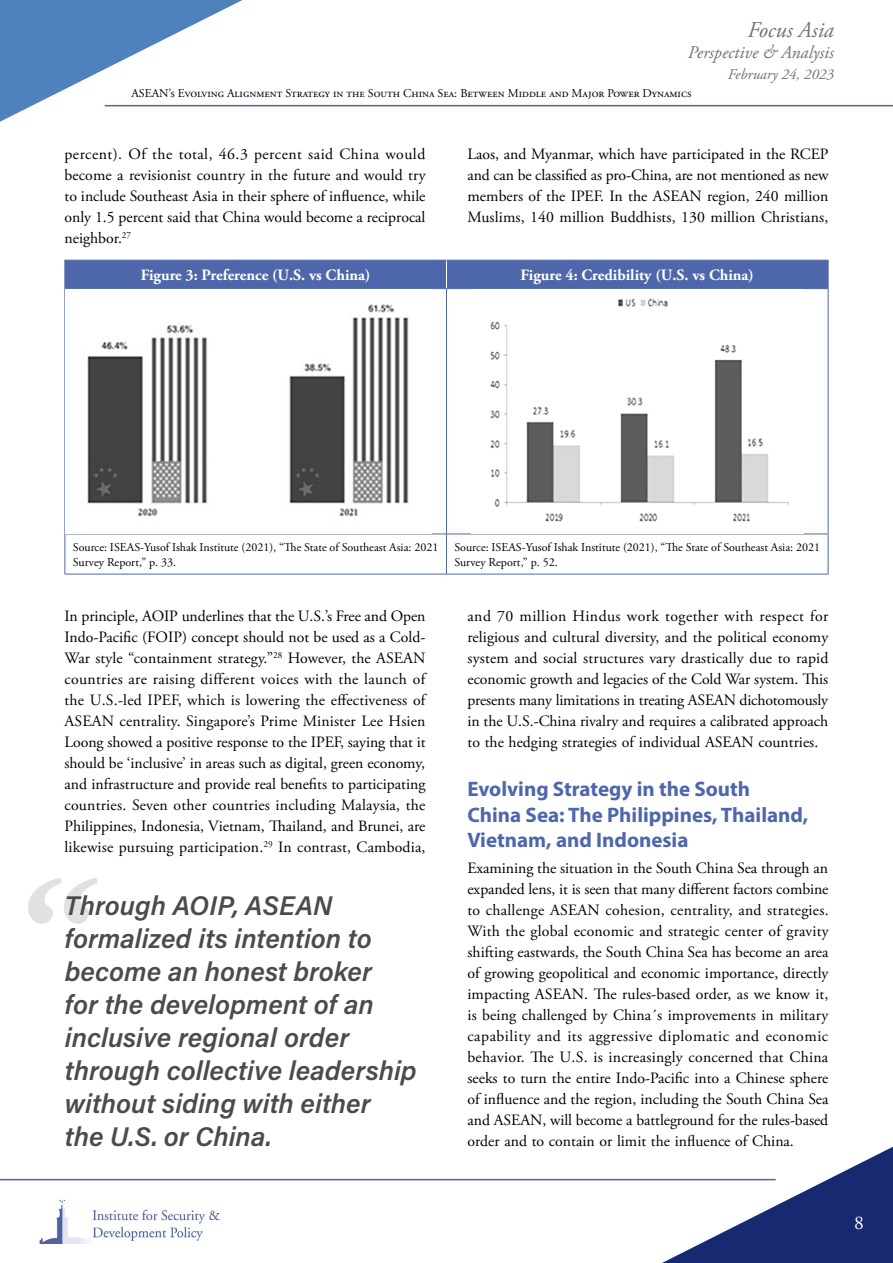
<style>
.page{position:relative;width:893px;height:1263px;background:#fff}
.page>*{position:absolute;margin:0;border:0;box-sizing:border-box;transform-origin:0 0}
.t1{font:27px/33px "Acumin Variable Concept";color:#4b4b4d}
.t2{font:italic 22.5px "Adobe Garamond Pro";color:#707172}
.t3{font:700 21px/25.5px "Myriad Pro";color:#4e67aa}
.t4{font:19.5px "Adobe Garamond Pro";color:#fff}
.t5{font:italic 18px "Adobe Garamond Pro";color:#707172}
.t6{font:15.75px/21px "Adobe Garamond Pro";color:#000;text-align:justify}
.t7{font:700 15.75px "Adobe Garamond Pro";color:#fff}
.t8{font:italic 15px "Adobe Garamond Pro";color:#707172}
.t9{font:12px/14.4px "Adobe Garamond Pro";color:#000}
</style>
<div class="page">
<hr style="left:105px;top:105px;width:788px;height:1px;background:#5066a7">
<svg style="left:0;top:0;width:268px;height:122px"></svg>
<svg style="left:637px;top:1146px;width:256px;height:117px"></svg>
<hr style="left:0;top:1179px;width:776px;height:1px;background:#5066a7">
<img style="left:39px;top:1199px;width:181px;height:44px">
<hr style="left:64px;top:289px;width:1px;height:245px;background:#4e67aa">
<hr style="left:446px;top:289px;width:1px;height:245px;background:#4e67aa">
<hr style="left:828px;top:289px;width:1px;height:245px;background:#4e67aa">
<hr style="left:64px;top:534px;width:382px;height:1px;background:#4e67aa">
<hr style="left:64px;top:534px;width:1px;height:40px;background:#4e67aa">
<hr style="left:446px;top:534px;width:382px;height:1px;background:#4e67aa">
<hr style="left:446px;top:534px;width:1px;height:40px;background:#4e67aa">
<hr style="left:828px;top:534px;width:1px;height:40px;background:#4e67aa">
<hr style="left:64px;top:574px;width:382px;height:1px;background:#4e67aa">
<hr style="left:446px;top:574px;width:382px;height:1px;background:#4e67aa">
<div style="left:64px;top:260px;width:765px;height:29px;background:#4e67aa"></div>
<img style="left:87px;top:304px;width:322px;height:213px">
<img style="left:490px;top:298px;width:299px;height:224px">
<svg style="left:28px;top:878px;width:70px;height:46px"></svg>
<h2 class="t2" style="left:747px;top:16px;width:88px">Focus Asia</h2>
<p class="t5" style="left:688px;top:42px;width:148px">Perspective &amp; Analysis</p>
<p class="t8" style="left:728px;top:65px;width:108px">February 24, 2023</p>
<p class="t9" style="left:131px;top:87px;width:562px">ASEAN’s Evolving Alignment Strategy in the South China Sea: Between Middle and Major Power Dynamics</p>
<p class="t6" style="left:64px;top:144px;width:363px">percent). Of the total, 46.3 percent said China would become a revisionist country in the future and would try to include Southeast Asia in their sphere of influence, while only 1.5 percent said that China would become a reciprocal neighbor.<sup>27</sup></p>
<p class="t7" style="left:141px;top:266px;width:231px">Figure 3: Preference (U.S. vs China)</p>
<p class="t7" style="left:521px;top:266px;width:235px">Figure 4: Credibility (U.S. vs China)</p>
<p class="t6" style="left:467px;top:144px;width:363px">Laos, and Myanmar, which have participated in the RCEP and can be classified as pro-China, are not mentioned as new members of the IPEF. In the ASEAN region, 240 million Muslims, 140 million Buddhists, 130 million Christians,</p>
<p class="t9" style="left:73px;top:541px;width:367px">Source: ISEAS-Yusof Ishak Institute (2021), “The State of Southeast Asia: 2021<br>Survey Report,” p. 33.</p>
<p class="t9" style="left:455px;top:541px;width:367px">Source: ISEAS-Yusof Ishak Institute (2021), “The State of Southeast Asia: 2021<br>Survey Report,” p. 52.</p>
<p class="t6" style="left:64px;top:606px;width:363px">In principle, AOIP underlines that the U.S.’s Free and Open Indo-Pacific (FOIP) concept should not be used as a Cold-War style “containment strategy.”<sup>28</sup> However, the ASEAN countries are raising different voices with the launch of the U.S.-led IPEF, which is lowering the effectiveness of ASEAN centrality. Singapore’s Prime Minister Lee Hsien Loong showed a positive response to the IPEF, saying that it should be ‘inclusive’ in areas such as digital, green economy, and infrastructure and provide real benefits to participating countries. Seven other countries including Malaysia, the Philippines, Indonesia, Vietnam, Thailand, and Brunei, are likewise pursuing participation.<sup>29</sup> In contrast, Cambodia,</p>
<p class="t6" style="left:467px;top:606px;width:362px">and 70 million Hindus work together with respect for religious and cultural diversity, and the political economy system and social structures vary drastically due to rapid economic growth and legacies of the Cold War system. This presents many limitations in treating ASEAN dichotomously in the U.S.-China rivalry and requires a calibrated approach to the hedging strategies of individual ASEAN countries.</p>
<h3 class="t3" style="left:467px;top:776px;width:342px">Evolving Strategy in the South<br>China Sea: The Philippines, Thailand,<br>Vietnam, and Indonesia</h3>
<p class="t6" style="left:467px;top:858px;width:363px">Examining the situation in the South China Sea through an expanded lens, it is seen that many different factors combine to challenge ASEAN cohesion, centrality, and strategies.<br>With the global economic and strategic center of gravity shifting eastwards, the South China Sea has become an area of growing geopolitical and economic importance, directly impacting ASEAN. The rules-based order, as we know it, is being challenged by China´s improvements in military capability and its aggressive diplomatic and economic behavior. The U.S. is increasingly concerned that China seeks to turn the entire Indo-Pacific into a Chinese sphere of influence and the region, including the South China Sea and ASEAN, will become a battleground for the rules-based order and to contain or limit the influence of China.</p>
<h1 class="t1" style="left:65px;top:888px;width:353px">Through AOIP, ASEAN formalized its intention to become an honest broker<br>for the development of an inclusive regional order through collective leadership without siding with either<br>the U.S. or China.</h1>
<p class="t4" style="left:854px;top:1211px;width:11px">8</p>
</div>
